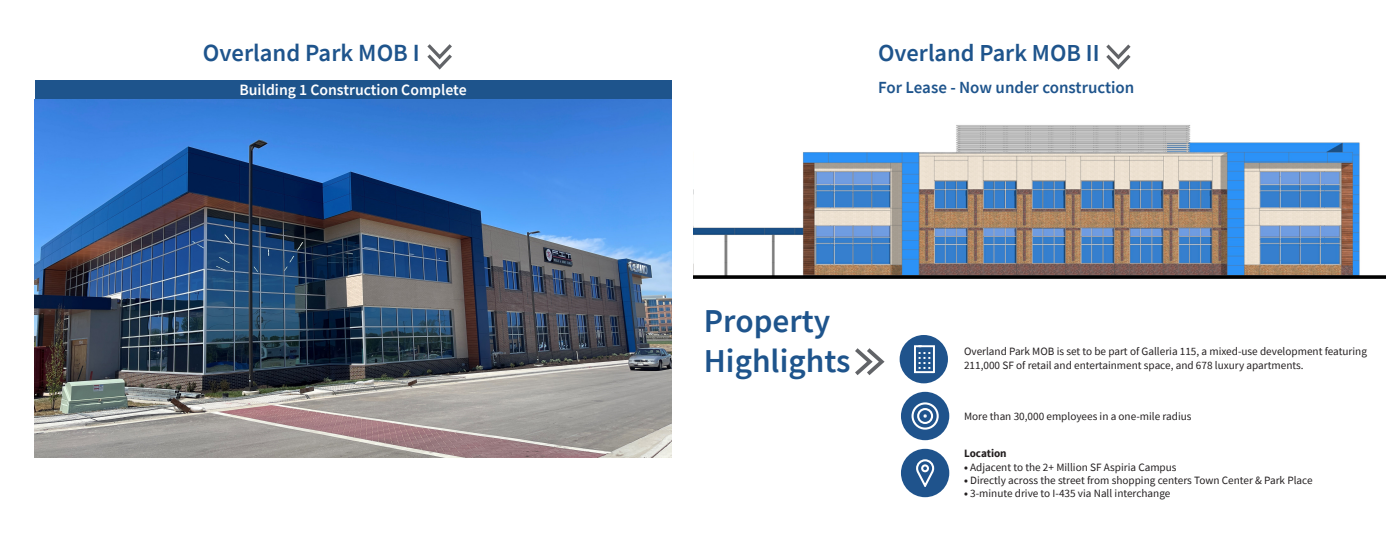
<style>
.page{position:relative;width:1386px;height:536px;background:#fff}
.page>*{position:absolute;margin:0;border:0;box-sizing:border-box;transform-origin:0 0}
.t1{font:600 33.34px/40px "Source Sans Pro";color:#1e548c}
.t2{font:600 24.68px "Source Sans Pro";color:#1e548c}
.t3{font:600 24.32px "Source Sans Pro";color:#1e548c}
.t4{font:600 16.97px "Source Sans Pro";color:#1e548c}
.t5{font:600 15.75px "Source Sans Pro";color:#fff}
.t6{font:11.2px/14px "Source Sans Pro";color:#231f20}
.t7{font:700 11.2px "Source Sans Pro";color:#231f20}
.s1{font-weight:700}
</style>
<div class="page">
<svg style="left:855px;top:348px;width:30px;height:27px"></svg>
<div style="left:900px;top:335px;width:48px;height:48px;background:#1f538c;border-radius:50%"></div>
<svg style="left:914px;top:345px;width:21px;height:28px"></svg>
<div style="left:901px;top:391px;width:48px;height:49px;background:#1f538c;border-radius:50%"></div>
<div style="left:912px;top:402px;width:27px;height:27px;border:2px solid #fff;border-radius:50%"></div>
<div style="left:917px;top:408px;width:16px;height:16px;border:2px solid #fff;border-radius:50%"></div>
<div style="left:901px;top:448px;width:48px;height:49px;background:#1f538c;border-radius:50%"></div>
<svg style="left:916px;top:459px;width:19px;height:27px"></svg>
<div style="left:35px;top:80px;width:637px;height:21px;background:#1e548c"></div>
<img style="left:693px;top:125px;width:693px;height:154px">
<svg style="left:427px;top:44px;width:25px;height:26px"></svg>
<svg style="left:1106px;top:44px;width:25px;height:26px"></svg>
<img style="left:35px;top:99px;width:637px;height:358px">
<p class="t2" style="left:203px;top:37px;width:219px">Overland Park MOB I</p>
<p class="t3" style="left:878px;top:37px;width:223px">Overland Park MOB II</p>
<p class="t4" style="left:878px;top:76px;width:258px">For Lease - Now under construction</p>
<p class="t5" style="left:239px;top:79px;width:229px">Building 1 Construction Complete</p>
<p class="t1" style="left:704px;top:300px;width:148px">Property<br>Highlights</p>
<p class="t6" style="left:964px;top:344px;width:404px">Overland Park MOB is set to be part of Galleria 115, a mixed-use development featuring<br>211,000 SF of retail and entertainment space, and 678 luxury apartments.</p>
<p class="t6" style="left:964px;top:409px;width:229px">More than 30,000 employees in a one-mile radius</p>
<p class="t7" style="left:964px;top:445px;width:44px">Location</p>
<p class="t6" style="left:964px;top:459px;width:214px"><span class="s1">•</span> Adjacent to the 2+ Million SF Aspiria Campus</p>
<p class="t6" style="left:964px;top:473px;width:350px"><span class="s1">•</span> Directly across the street from shopping centers Town Center &amp; Park Place</p>
<p class="t6" style="left:964px;top:486px;width:208px"><span class="s1">•</span> 3-minute drive to I-435 via Nall interchange</p>
</div>
